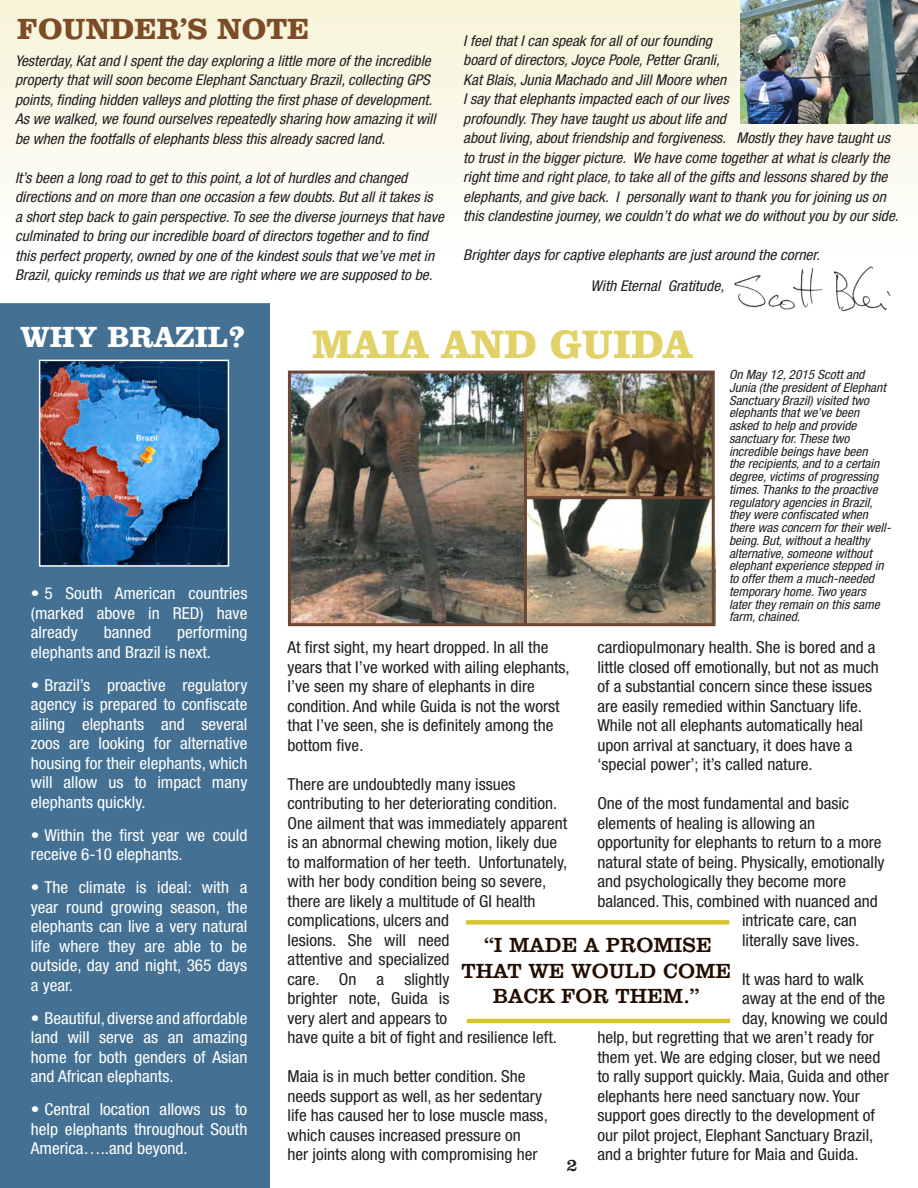
<style>
.page{position:relative;width:918px;height:1188px;background:#fff}
.page>*{position:absolute;margin:0;border:0;box-sizing:border-box;transform-origin:0 0}
.t1{font:700 40.8px "Clarendon BT";color:#e0d266}
.t2{font:700 30px "Clarendon BT";color:#7c4c27}
.t3{font:700 30px "Clarendon BT";color:#fff}
.t4{font:21px/25.5px "Clarendon BT";color:#230d02;text-align:center}
.t5{font:18px "Clarendon BT";color:#231f20}
.t6{font:condensed 16.5px/19.5px "Helvetica Neue";color:#231f20;scale:1.05 1}
.t7{font:condensed 16.5px/19.5px "Helvetica Neue";color:#fff;text-align:justify;scale:1.05 1}
.t8{font:italic condensed 14.85px/19.5px "Helvetica Neue";color:#231f20;scale:1.04 1}
.t9{font:italic condensed 14.85px "Helvetica Neue";color:#231f20;scale:1.05 1}
.t10{font:italic condensed 12.75px/12.8px "Helvetica Neue";color:#231f20;scale:1.05 1}
</style>
<div class="page">
<div style="left:0;top:0;width:918px;height:260px;background:linear-gradient(to bottom,#f6f3d7,#fffffe)"></div>
<div style="left:0;top:303px;width:270px;height:885px;background:#447193"></div>
<hr style="left:917px;top:0;width:1px;height:1188px;background:#7c4c27">
<img style="left:741px;top:0;width:177px;height:123px">
<img style="left:42px;top:363px;width:184px;height:201px">
<div style="left:39px;top:360px;width:190px;height:207px;border:2px solid #fff"></div>
<img style="left:527px;top:375px;width:184px;height:121px">
<img style="left:527px;top:499px;width:184px;height:123px">
<img style="left:292px;top:375px;width:232px;height:247px">
<div style="left:466px;top:920px;width:263px;height:5px;background:#d5c52b"></div>
<hr style="left:467px;top:1019px;width:263px;height:4px;background:#d5c52b">
<div style="left:288px;top:371px;width:427px;height:255px;border:3px solid #6d4735"></div>
<hr style="left:524px;top:372px;width:3px;height:254px;background:#6d4735">
<hr style="left:524px;top:496px;width:191px;height:3px;background:#6d4735">
<img style="left:734px;top:266px;width:157px;height:46px">
<p class="t2" style="left:17px;top:10px;width:294px">FOUNDER’S NOTE</p>
<p class="t8" style="left:15px;top:51px;width:406px">Yesterday, Kat and I spent the day exploring a little more of the incredible property that will soon become Elephant Sanctuary Brazil, collecting GPS points, finding hidden valleys and plotting the first phase of development.<br>As we walked, we found ourselves repeatedly sharing how amazing it will be when the footfalls of elephants bless this already sacred land.</p>
<p class="t8" style="left:15px;top:168px;width:414px">It’s been a long road to get to this point, a lot of hurdles and changed directions and on more than one occasion a few doubts. But all it takes is<br>a short step back to gain perspective. To see the diverse journeys that have culminated to bring our incredible board of directors together and to find this perfect property, owned by one of the kindest souls that we’ve met in Brazil, quicky reminds us that we are right where we are supposed to be.</p>
<p class="t8" style="left:463px;top:31px;width:420px">I feel that I can speak for all of our founding<br>board of directors, Joyce Poole, Petter Granli,<br>Kat Blais, Junia Machado and Jill Moore when<br>I say that elephants impacted each of our lives<br>profoundly. They have taught us about life and<br>about living, about friendship and forgiveness. Mostly they have taught us to trust in the bigger picture. We have come together at what is clearly the right time and right place, to take all of the gifts and lessons shared by the elephants, and give back. I personally want to thank you for joining us on this clandestine journey, we couldn’t do what we do without you by our side.</p>
<p class="t9" style="left:463px;top:246px;width:341px">Brighter days for captive elephants are just around the corner.</p>
<p class="t9" style="left:591px;top:277px;width:129px">With Eternal Gratitude,</p>
<p class="t3" style="left:21px;top:318px;width:227px">WHY BRAZIL?</p>
<p class="t7" style="left:31px;top:584px;width:208px">• 5 South American countries (marked above in RED) have already</p>
<p class="t7" style="left:31px;top:623px;width:208px;text-indent:146px">performing elephants and Brazil is next.</p>
<p class="t7" style="left:31px;top:675px;width:208px">• Brazil’s proactive regulatory agency is prepared to confiscate ailing elephants and several zoos are looking for alternative housing for their elephants, which will allow us to impact many elephants quickly.</p>
<p class="t7" style="left:31px;top:825px;width:208px">• Within the first year we could receive 6-10 elephants.</p>
<p class="t7" style="left:31px;top:878px;width:208px">• The climate is ideal: with a year round growing season, the elephants can live a very natural life where they are able to be outside, day and night, 365 days a year.</p>
<p class="t7" style="left:31px;top:1008px;width:208px">• Beautiful, diverse and affordable land will serve as an amazing home for both genders of Asian and African elephants.</p>
<p class="t7" style="left:31px;top:1100px;width:208px">• Central location allows us to help elephants throughout South America…..and beyond.</p>
<p class="t7" style="left:104px;top:623px;width:47px">banned</p>
<p class="t1" style="left:312px;top:319px;width:381px">MAIA AND GUIDA</p>
<p class="t10" style="left:729px;top:368px;width:156px">On May 12, 2015 Scott and<br>Junia (the president of Elephant<br>Sanctuary Brazil) visited two elephants that we’ve been asked to help and provide sanctuary for. These two incredible beings have been<br>the recipients, and to a certain degree, victims of progressing times. Thanks to the proactive regulatory agencies in Brazil, they were confiscated when there was concern for their well&shy;being. But, without a healthy alternative, someone without elephant experience stepped in to offer them a much-needed temporary home. Two years later they remain on this same farm, chained.</p>
<p class="t6" style="left:597px;top:638px;width:270px">cardiopulmonary health. She is bored and a little closed off emotionally, but not as much of a substantial concern since these issues are easily remedied within Sanctuary life.</p>
<p class="t6" style="left:597px;top:716px;width:255px">While not all elephants automatically heal upon arrival at sanctuary, it does have a ‘special power’; it’s called nature.</p>
<p class="t6" style="left:597px;top:794px;width:242px">One of the most fundamental and basic</p>
<p class="t6" style="left:597px;top:813px;width:209px">elements of healing is allowing an</p>
<p class="t6" style="left:597px;top:833px;width:272px">opportunity for elephants to return to a more</p>
<p class="t6" style="left:597px;top:852px;width:275px">natural state of being. Physically, emotionally</p>
<p class="t6" style="left:597px;top:872px;width:238px">and psychologically they become more</p>
<p class="t6" style="left:597px;top:891px;width:269px">balanced. This, combined with nuanced and</p>
<p class="t6" style="left:742px;top:911px;width:111px">intricate care, can</p>
<p class="t6" style="left:742px;top:930px;width:113px">literally save lives.</p>
<p class="t6" style="left:742px;top:969px;width:118px">It was hard to walk</p>
<p class="t6" style="left:742px;top:989px;width:138px">away at the end of the</p>
<p class="t6" style="left:742px;top:1008px;width:140px">day, knowing we could</p>
<p class="t6" style="left:597px;top:1028px;width:265px">help, but regretting that we aren’t ready for</p>
<p class="t6" style="left:597px;top:1047px;width:271px">them yet. We are edging closer, but we need</p>
<p class="t6" style="left:597px;top:1067px;width:279px">to rally support quickly. Maia, Guida and other</p>
<p class="t6" style="left:597px;top:1086px;width:252px">elephants here need sanctuary now. Your</p>
<p class="t6" style="left:597px;top:1106px;width:266px">support goes directly to the development of</p>
<p class="t6" style="left:597px;top:1125px;width:264px">our pilot project, Elephant Sanctuary Brazil,</p>
<p class="t6" style="left:597px;top:1145px;width:250px">and a brighter future for Maia and Guida.</p>
<p class="t6" style="left:288px;top:637px;width:270px">At first sight, my heart dropped. In all the years that I’ve worked with ailing elephants, I’ve seen my share of elephants in dire condition. And while Guida is not the worst that I’ve seen, she is definitely among the bottom five.</p>
<p class="t6" style="left:288px;top:774px;width:268px">There are undoubtedly many issues contributing to her deteriorating condition.<br>One ailment that was immediately apparent is an abnormal chewing motion, likely due to malformation of her teeth. Unfortunately, with her body condition being so severe, there are likely a multitude of GI health complications, ulcers and</p>
<p class="t6" style="left:288px;top:930px;width:156px;text-align:justify">lesions. She will need attentive and specialized care. On a slightly brighter note, Guida is</p>
<p class="t6" style="left:288px;top:1008px;width:258px">very alert and appears to<br>have quite a bit of fight and resilience left.</p>
<p class="t6" style="left:288px;top:1067px;width:249px">Maia is in much better condition. She needs support as well, as her sedentary life has caused her to lose muscle mass, which causes increased pressure on<br>her joints along with compromising her</p>
<p class="t4" style="left:462px;top:932px;width:271px">“I MADE A PROMISE<br>THAT WE WOULD COME<br>BACK FOR THEM.”</p>
<p class="t5" style="left:567px;top:1153px;width:13px">2</p>
</div>
